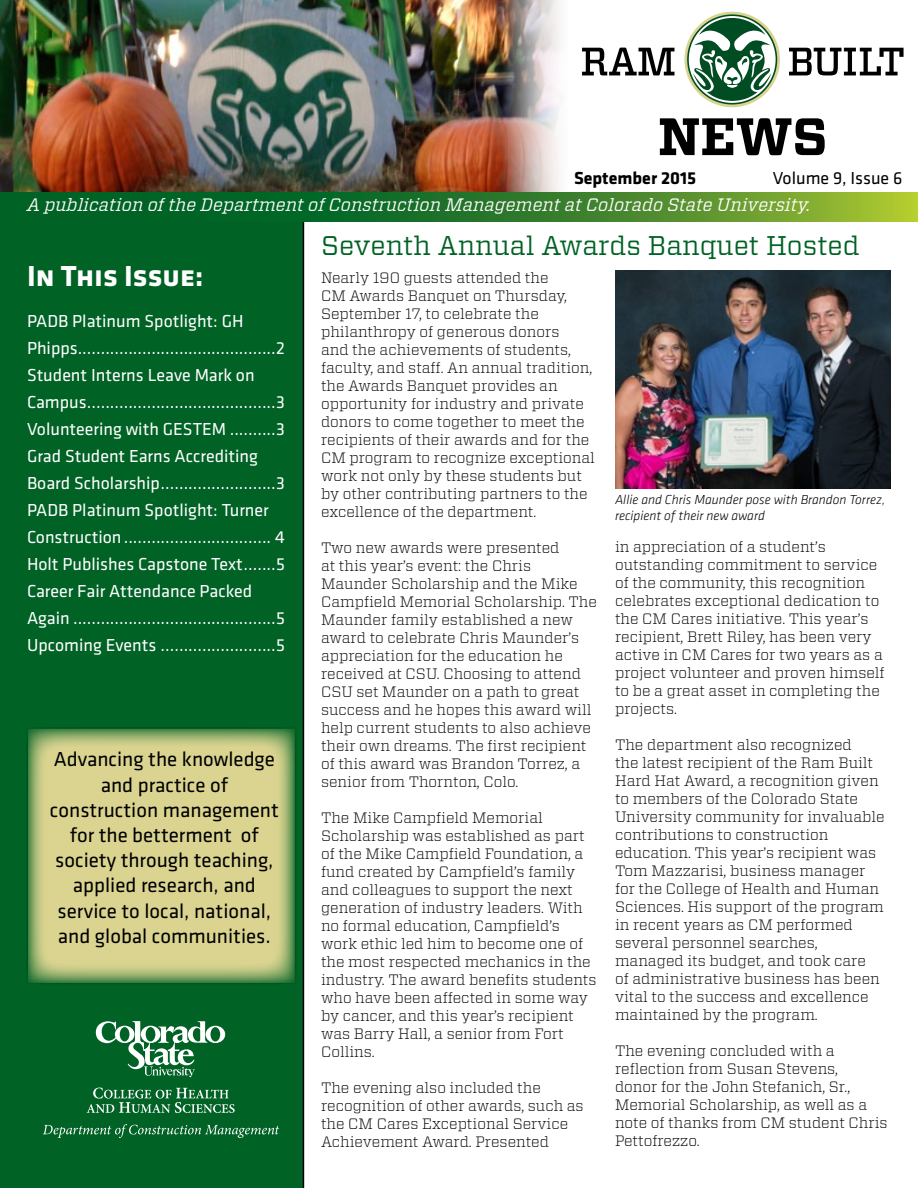
<style>
.page{position:relative;width:918px;height:1188px;background:#fff}
.page>*{position:absolute;margin:0;border:0;box-sizing:border-box;transform-origin:0 0}
.t1{font:700 52.5px "Vitesse";color:#000}
.t2{font:700 30px "Klavika";color:#fff}
.t3{font:27px "Vitesse";color:#006225}
.t4{font:21px/25.2px "Klavika";color:#000;text-align:center}
.t5{font:18px/27px "Klavika";color:#fff}
.t6{font:italic 18px "Vitesse";color:#fff}
.t7{font:18px "Klavika";color:#000}
.t8{font:700 18px "Klavika";color:#000}
.t9{font:300 15px/18px "Vitesse";color:#000}
.t10{font:italic 300 13.5px/16.2px "Klavika";color:#000}
</style>
<div class="page">
<div style="left:0;top:222px;width:304px;height:966px;background:#006225"></div>
<img style="left:0;top:0;width:560px;height:192px">
<svg style="left:0;top:192px;width:918px;height:30px;background:#327e2a"></svg>
<svg style="left:96px;top:1021px;width:129px;height:57px"></svg>
<svg style="left:87px;top:1088px;width:148px;height:25px;background:#378354"></svg>
<svg style="left:43px;top:1124px;width:236px;height:14px;background:#2a7b48"></svg>
<svg style="left:29px;top:730px;width:264px;height:252px;background:#cacb88"></svg>
<svg style="left:582px;top:48px;width:92px;height:27px"></svg>
<svg style="left:684px;top:12px;width:96px;height:95px"></svg>
<svg style="left:789px;top:48px;width:115px;height:27px"></svg>
<img style="left:615px;top:271px;width:276px;height:218px">
<h1 class="t1" style="left:658px;top:102px;width:171px">NEWS</h1>
<p class="t8" style="left:574px;top:165px;width:123px">September 2015</p>
<p class="t7" style="left:773px;top:166px;width:131px">Volume 9, Issue 6</p>
<p class="t6" style="left:27px;top:192px;width:785px">A publication of the Department of Construction Management at Colorado State University.</p>
<h2 class="t2" style="left:27px;top:255px;width:178px">In This Issue:</h2>
<p class="t5" style="left:27px;top:307px;width:259px">PADB Platinum Spotlight: GH Phipps...........................................2<br>Student Interns Leave Mark on Campus.........................................3<br>Volunteering with GESTEM ..........3<br>Grad Student Earns Accrediting Board Scholarship.........................3<br>PADB Platinum Spotlight: Turner Construction................................ 4<br>Holt Publishes Capstone Text.......5<br>Career Fair Attendance Packed Again ............................................5<br>Upcoming Events .........................5</p>
<h3 class="t4" style="left:50px;top:746px;width:230px">Advancing the knowledge and practice of construction management for the betterment of society through teaching, applied research, and service to local, national, and global communities.</h3>
<h3 class="t3" style="left:321px;top:228px;width:540px">Seventh Annual Awards Banquet Hosted</h3>
<p class="t9" style="left:321px;top:268px;width:275px">Nearly 190 guests attended the<br>CM Awards Banquet on Thursday, September 17, to celebrate the philanthropy of generous donors<br>and the achievements of students, faculty, and staff. An annual tradition, the Awards Banquet provides an opportunity for industry and private donors to come together to meet the recipients of their awards and for the CM program to recognize exceptional work not only by these students but by other contributing partners to the excellence of the department.</p>
<p class="t9" style="left:321px;top:538px;width:278px">Two new awards were presented<br>at this year’s event: the Chris Maunder Scholarship and the Mike Campfield Memorial Scholarship. The Maunder family established a new award to celebrate Chris Maunder’s appreciation for the education he received at CSU. Choosing to attend CSU set Maunder on a path to great success and he hopes this award will help current students to also achieve their own dreams. The first recipient of this award was Brandon Torrez, a senior from Thornton, Colo.</p>
<p class="t9" style="left:321px;top:808px;width:277px">The Mike Campfield Memorial<br>Scholarship was established as part of the Mike Campfield Foundation, a fund created by Campfield’s family and colleagues to support the next generation of industry leaders. With no formal education, Campfield’s work ethic led him to become one of the most respected mechanics in the industry. The award benefits students who have been affected in some way by cancer, and this year’s recipient was Barry Hall, a senior from Fort<br>Collins.</p>
<p class="t9" style="left:321px;top:1078px;width:264px">The evening also included the recognition of other awards, such as the CM Cares Exceptional Service<br>Achievement Award. Presented</p>
<p class="t10" style="left:615px;top:491px;width:272px">Allie and Chris Maunder pose with Brandon Torrez, recipient of their new award</p>
<p class="t9" style="left:615px;top:537px;width:271px">in appreciation of a student’s outstanding commitment to service of the community, this recognition celebrates exceptional dedication to the CM Cares initiative. This year’s recipient, Brett Riley, has been very active in CM Cares for two years as a project volunteer and proven himself to be a great asset in completing the projects.</p>
<p class="t9" style="left:615px;top:735px;width:271px">The department also recognized<br>the latest recipient of the Ram Built Hard Hat Award, a recognition given to members of the Colorado State University community for invaluable contributions to construction education. This year’s recipient was Tom Mazzarisi, business manager for the College of Health and Human Sciences. His support of the program in recent years as CM performed several personnel searches, managed its budget, and took care<br>of administrative business has been vital to the success and excellence maintained by the program.</p>
<p class="t9" style="left:615px;top:1041px;width:274px">The evening concluded with a reflection from Susan Stevens,<br>donor for the John Stefanich, Sr.,<br>Memorial Scholarship, as well as a note of thanks from CM student Chris<br>Pettofrezzo.</p>
</div>
